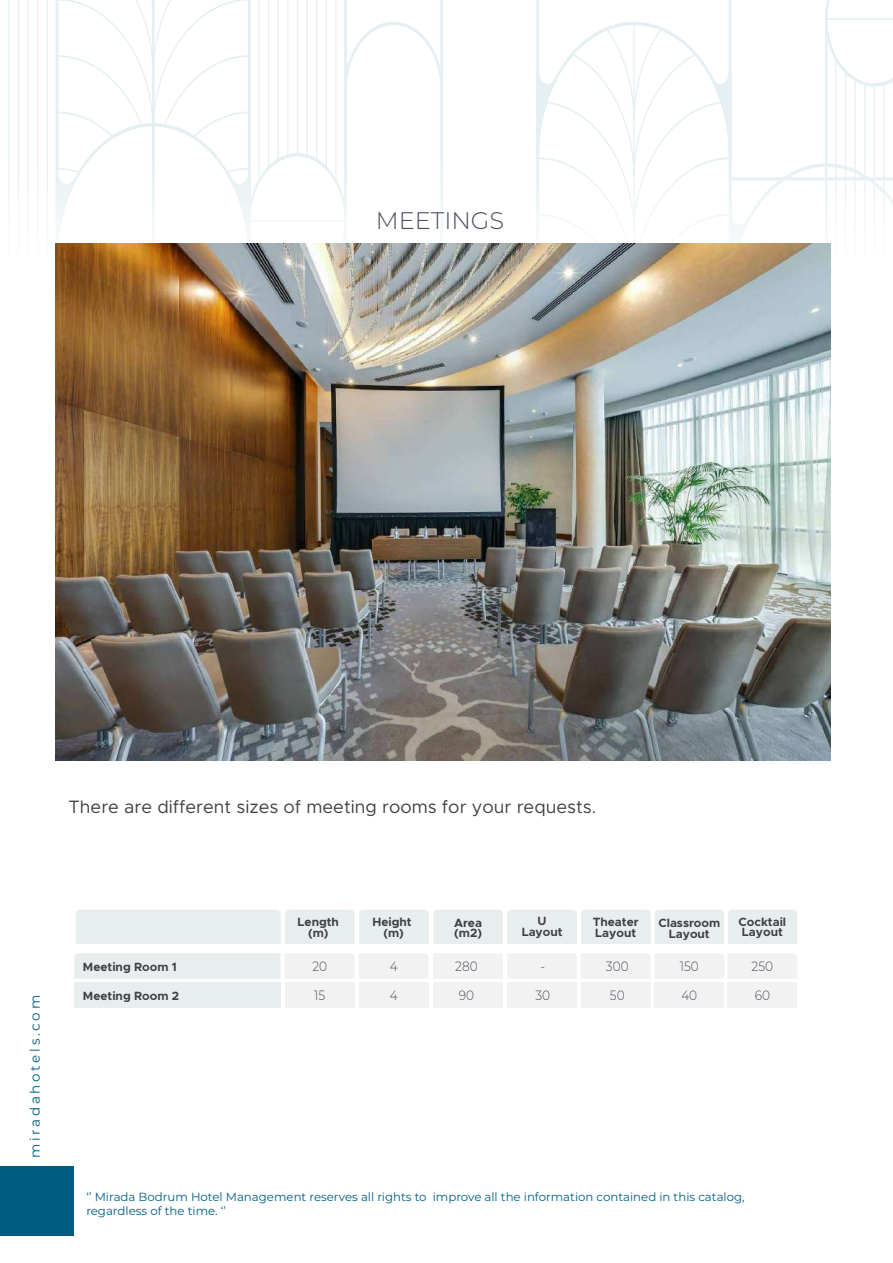
<style>
.page{position:relative;width:893px;height:1263px;background:#fff}
.page>*{position:absolute;margin:0;border:0;box-sizing:border-box;transform-origin:0 0}
.t1{font:300 24px "Montserrat";color:#4b505a}
.t2{font:18px "Metropolis";color:#414042}
.t3{font:300 13.5px/28.7px "Montserrat";color:#4b505a;scale:.9 1}
.t4{font:13.5px "Montserrat";letter-spacing:.2em;color:#005d80}
.t5{font:700 12px/10.5px "Metropolis";color:#414042;text-align:center}
.t6{font:11.7px/14.1px "Montserrat";color:#005d80}
</style>
<div class="page">
<svg style="left:8px;top:0;width:435px;height:157px"></svg>
<svg style="left:536px;top:0;width:357px;height:157px"></svg>
<svg style="left:8px;top:157px;width:885px;height:119px"></svg>
<div style="left:0;top:1166px;width:74px;height:69px;background:#005d80"></div>
<div style="left:74px;top:982px;width:206px;height:26px;background:#e8eeee"></div>
<div style="left:285px;top:982px;width:70px;height:26px;background:#f2f2f2"></div>
<div style="left:359px;top:982px;width:70px;height:26px;background:#f2f2f2"></div>
<div style="left:433px;top:982px;width:70px;height:26px;background:#f2f2f2"></div>
<div style="left:507px;top:982px;width:70px;height:26px;background:#f2f2f2"></div>
<div style="left:654px;top:982px;width:70px;height:26px;background:#f2f2f2"></div>
<div style="left:581px;top:982px;width:70px;height:26px;background:#f2f2f2"></div>
<div style="left:76px;top:910px;width:721px;height:34px;background:#e8eeee"></div>
<svg style="left:74px;top:953px;width:723px;height:26px"></svg>
<div style="left:727px;top:982px;width:70px;height:26px;background:#f2f2f2"></div>
<img style="left:56px;top:243px;width:775px;height:517px">
<h1 class="t1" style="left:376px;top:205px;width:130px">MEETINGS</h1>
<h2 class="t2" style="left:69px;top:796px;width:529px">There are different sizes of meeting rooms for your requests.</h2>
<p class="t4" style="left:26px;top:1158px;width:165px;rotate:-90deg">miradahotels.com</p>
<p class="t5" style="left:83px;top:962px;width:96px">Meeting Room 1</p>
<p class="t5" style="left:83px;top:990px;width:98px">Meeting Room 2</p>
<p class="t5" style="left:298px;top:917px;width:43px">Length (m)</p>
<p class="t5" style="left:372px;top:917px;width:41px">Height (m)</p>
<p class="t5" style="left:454px;top:918px;width:29px;text-align:left">Area (m2)</p>
<p class="t5" style="left:522px;top:916px;width:42px">U<br>Layout</p>
<p class="t5" style="left:658px;top:918px;width:63px">Classroom<br>Layout</p>
<p class="t5" style="left:593px;top:917px;width:47px;text-align:left">Theater<br>Layout</p>
<p class="t3" style="left:312px;top:951px;width:18px">20</p>
<p class="t3" style="left:606px;top:951px;width:27px">300</p>
<p class="t3" style="left:314px;top:980px;width:14px">15</p>
<p class="t3" style="left:610px;top:980px;width:18px">50</p>
<p class="t3" style="left:390px;top:951px;width:10px">4<br>4</p>
<p class="t3" style="left:455px;top:951px;width:27px">280<br>90</p>
<p class="t3" style="left:535px;top:951px;width:18px;text-align:center">-<br>30</p>
<p class="t3" style="left:680px;top:951px;width:23px">150<br>40</p>
<p class="t5" style="left:739px;top:916px;width:49px;text-align:left">Cocktail<br>Layout</p>
<p class="t3" style="left:752px;top:951px;width:26px">250<br>60</p>
<p class="t6" style="left:86px;top:1189px;width:660px">‘’ Mirada Bodrum Hotel Management reserves all rights to improve all the information contained in this catalog, regardless of the time. ‘’</p>
</div>
